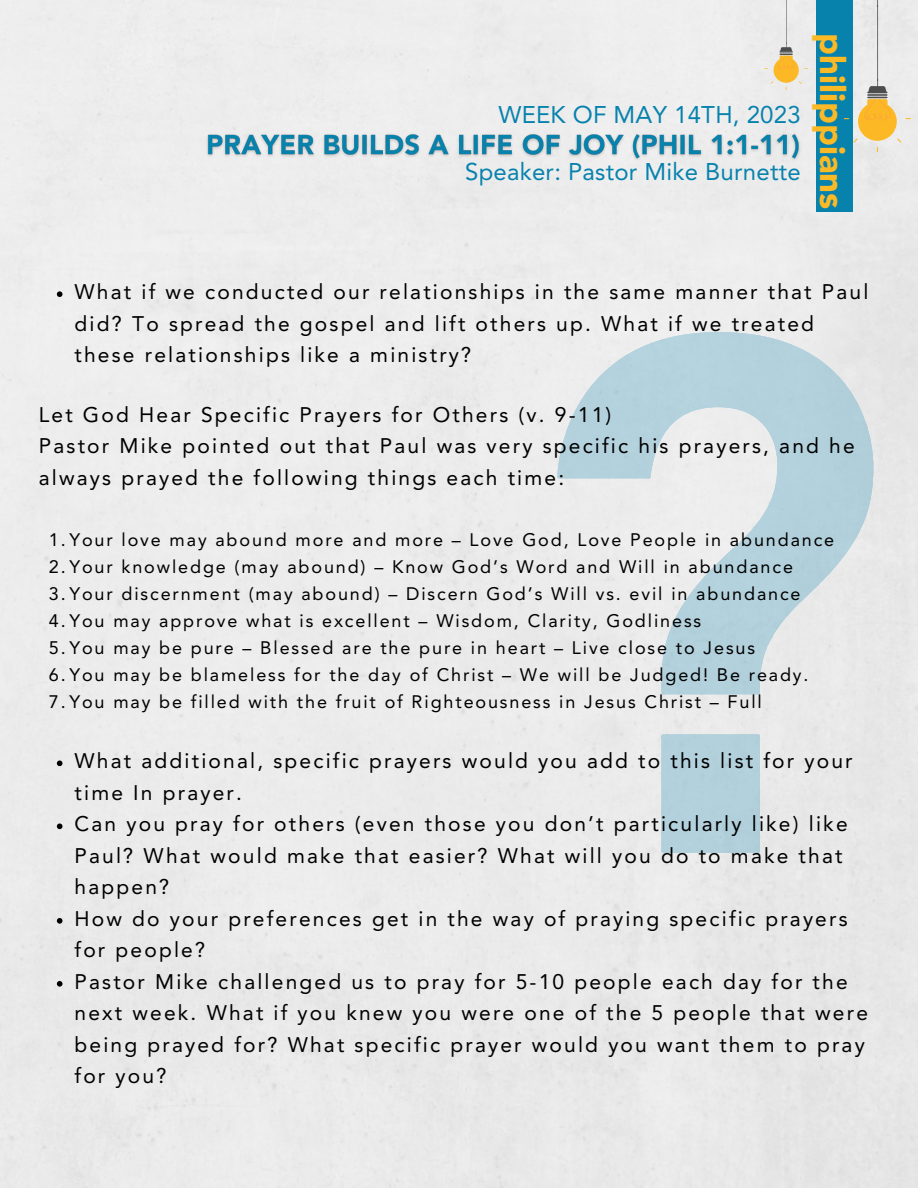
<style>
.page{position:relative;width:918px;height:1188px;background:#fff}
.page>*{position:absolute;margin:0;border:0;box-sizing:border-box;transform-origin:0 0}
.t1{font:900 34.65px "Avenir LT Std";color:#fcb926}
.t2{font:24px "Avenir LT Std";letter-spacing:.01em;color:#0782ad}
.t3{font:21px/31.5px "Avenir LT Std";letter-spacing:.105em;color:#000}
.t4{font:18px/27px "Avenir LT Std";letter-spacing:.105em;color:#000}
</style>
<div class="page">
<div style="left:816px;top:0;width:37px;height:212px;background:#0782ad"></div>
<svg style="left:557px;top:332px;width:316px;height:521px;background:#d4e0e5"></svg>
<svg style="left:844px;top:0;width:67px;height:152px;background:#cad2c6"></svg>
<svg style="left:764px;top:0;width:44px;height:90px;background:#e9e0cc"></svg>
<svg style="left:57px;top:291px;width:5px;height:6px"></svg>
<svg style="left:57px;top:761px;width:5px;height:5px"></svg>
<svg style="left:57px;top:824px;width:5px;height:5px"></svg>
<svg style="left:57px;top:918px;width:5px;height:6px"></svg>
<svg style="left:57px;top:981px;width:5px;height:6px"></svg>
<img style="left:201px;top:129px;width:604px;height:38px">
<p class="t2" style="left:498px;top:100px;width:304px">WEEK OF MAY 14TH, 2023</p>
<p class="t2" style="left:465px;top:158px;width:337px">Speaker: Pastor Mike Burnette</p>
<h1 class="t1" style="left:853px;top:33px;width:178px;rotate:90deg">philippians</h1>
<p class="t3" style="left:75px;top:276px;width:795px">What if we conducted our relationships in the same manner that Paul did? To spread the gospel and lift others up. What if we treated these relationships like a ministry?</p>
<p class="t3" style="left:39px;top:399px;width:817px">Let God Hear Specific Prayers for Others (v. 9-11)<br>Pastor Mike pointed out that Paul was very specific his prayers, and he always prayed the following things each time:</p>
<p class="t4" style="left:49px;top:526px;width:787px">1.Your love may abound more and more – Love God, Love People in abundance 2.Your knowledge (may abound) – Know God’s Word and Will in abundance 3.Your discernment (may abound) – Discern God’s Will vs. evil in abundance 4.You may approve what is excellent – Wisdom, Clarity, Godliness<br>5.You may be pure – Blessed are the pure in heart – Live close to Jesus<br>6.You may be blameless for the day of Christ – We will be Judged! Be ready.<br>7.You may be filled with the fruit of Righteousness in Jesus Christ – Full</p>
<p class="t3" style="left:75px;top:746px;width:795px">What additional, specific prayers would you add to this list for your time In prayer.<br>Can you pray for others (even those you don’t particularly like) like Paul? What would make that easier? What will you do to make that happen?<br>How do your preferences get in the way of praying specific prayers for people?<br>Pastor Mike challenged us to pray for 5-10 people each day for the next week. What if you knew you were one of the 5 people that were being prayed for? What specific prayer would you want them to pray for you?</p>
</div>
